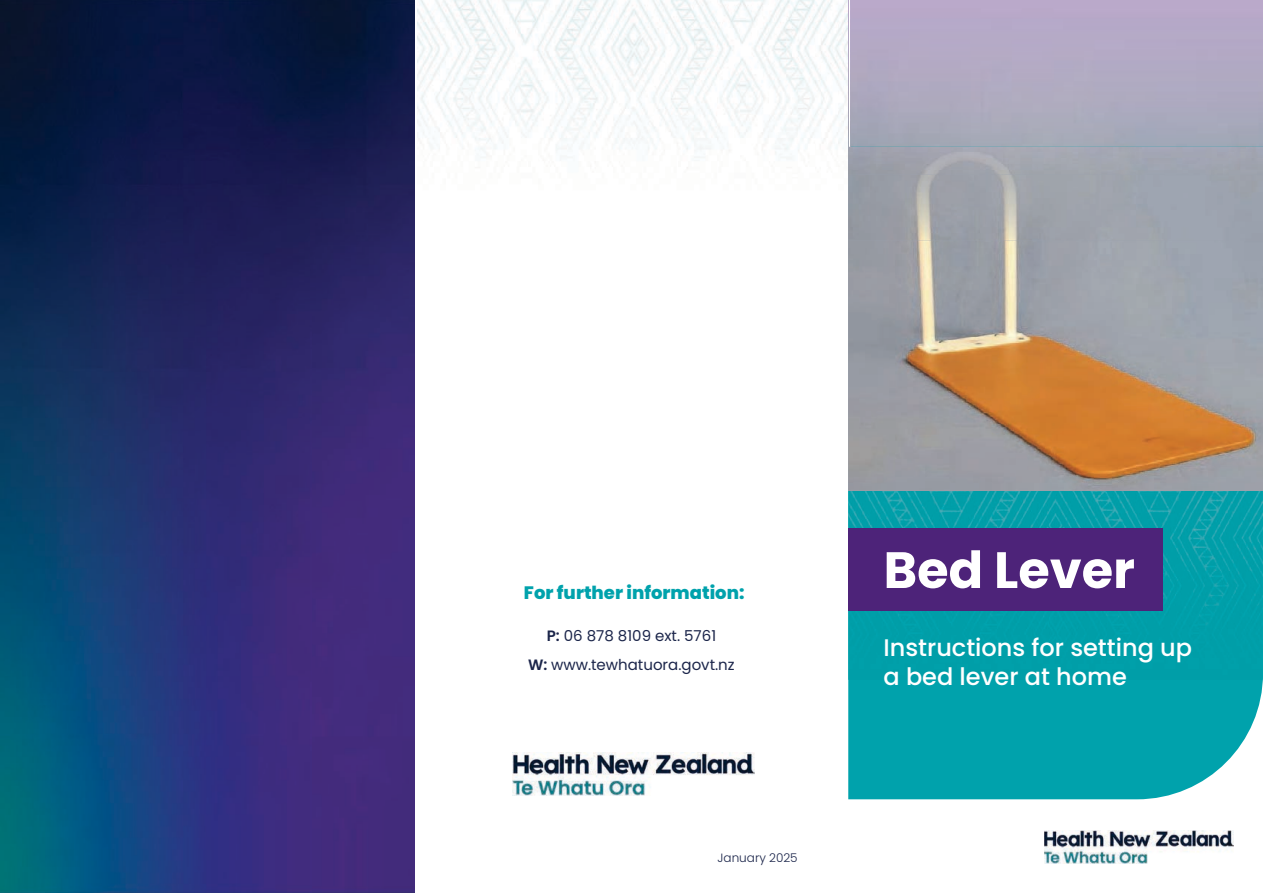
<style>
.page{position:relative;width:1263px;height:893px;background:#fff}
.page>*{position:absolute;margin:0;border:0;box-sizing:border-box;transform-origin:0 0}
.t1{font:700 51px "Poppins";color:#fff}
.t2{font:500 24px/28.8px "Poppins";color:#fff}
.t3{font:800 18px "Poppins";color:#00a2ac}
.t4{font:15px/28.5px "Poppins";color:#1b254a;text-align:center}
.t5{font:300 12px "Poppins";color:#1b254a}
.s1{font-weight:600}
</style>
<div class="page">
<img style="left:0;top:0;width:415px;height:893px">
<svg style="left:848px;top:680px;width:415px;height:119px;background:#11a8b1"></svg>
<img style="left:513px;top:753px;width:241px;height:42px">
<img style="left:418px;top:0;width:430px;height:168px">
<img style="left:1044px;top:830px;width:189px;height:33px">
<img style="left:848px;top:491px;width:415px;height:189px">
<svg style="left:848px;top:240px;width:415px;height:251px;background:#aa9889"></svg>
<img style="left:1262px;top:0;width:1px;height:147px">
<img style="left:848px;top:0;width:2px;height:147px">
<div style="left:848px;top:528px;width:314px;height:82px;background:#4d2379"></div>
<h1 class="t1" style="left:883px;top:541px;width:253px">Bed Lever</h1>
<p class="t3" style="left:524px;top:583px;width:222px">For further information:</p>
<p class="t4" style="left:528px;top:622px;width:208px"><span class="s1">P:</span> 06 878 8109 ext. 5761<br><span class="s1">W:</span> www.tewhatuora.govt.nz</p>
<h2 class="t2" style="left:883px;top:634px;width:310px">Instructions for setting up a bed lever at home</h2>
<p class="t5" style="left:718px;top:851px;width:82px">January 2025</p>
</div>
